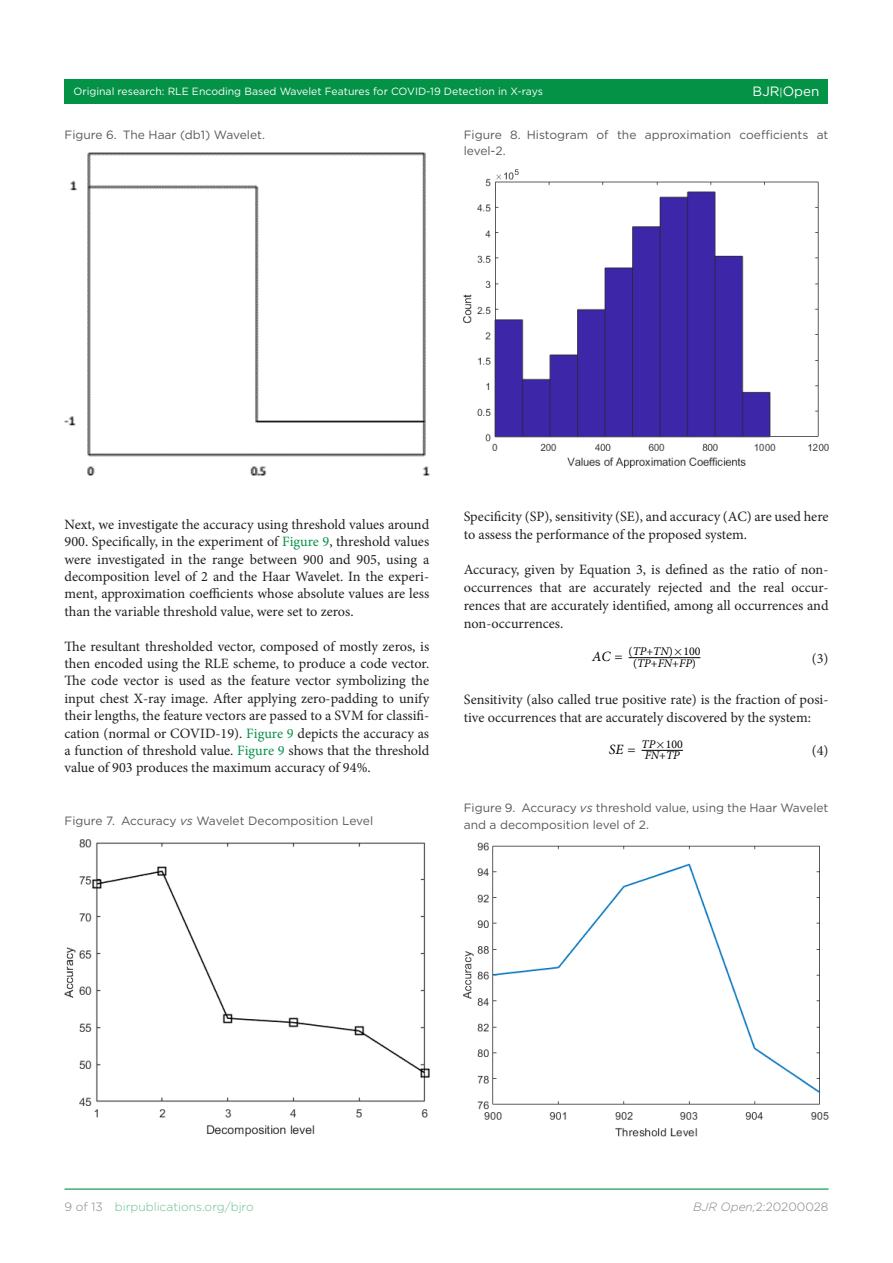
<style>
.page{position:relative;width:893px;height:1263px;background:#fff}
.page>*{position:absolute;margin:0;border:0;box-sizing:border-box;transform-origin:0 0}
.t1{font:14.25px/17.4px "Minion Pro";color:#231f20;text-align:justify}
.t2{font:italic 14.25px "Minion Pro";color:#000}
.t3{font:13.5px "Gotham";color:#fff}
.t4{font:12px/16.5px "Gotham";color:#57585a}
.t5{font:300 12px "Gotham";color:#68be90}
.t6{font:300 12px "Gotham";color:#808285}
.t7{font:11.85px/12.1px "Minion Pro";color:#000;text-align:center}
.t8{font:italic 11.85px/11.1px "Minion Pro";color:#000;text-align:right}
.t9{font:10.5px "Gotham";color:#fff}
.s1{font-size:10.5px}
.s2{color:#039246}
.s3{font-style:italic}
.s4{font-style:normal}
.s5{font-family:"CMSY7"}
.s6{font-size:14.25px}
.s7{font-style:normal;font-size:14.25px}
.s8{font-family:"CMSY7";font-style:normal}
.s9{color:#808285}
</style>
<div class="page">
<hr style="left:64px;top:1188px;width:764px;height:2px;background:#039246">
<div style="left:64px;top:79px;width:764px;height:24px;background:#039246"></div>
<hr style="left:629px;top:657px;width:71px;height:1px;background:#000">
<hr style="left:642px;top:750px;width:41px;height:1px;background:#000">
<img style="left:64px;top:153px;width:365px;height:322px">
<img style="left:64px;top:839px;width:365px;height:297px">
<img style="left:464px;top:169px;width:364px;height:299px">
<img style="left:464px;top:843px;width:364px;height:293px">
<p class="t9" style="left:74px;top:85px;width:471px">Original research: RLE Encoding Based Wavelet Features for COVID-19 Detection in X-rays</p>
<p class="t3" style="left:753px;top:82px;width:68px">BJR<span class="s1">|</span>Open</p>
<p class="t4" style="left:64px;top:126px;width:202px">Figure 6. The Haar (db1) Wavelet.</p>
<p class="t4" style="left:464px;top:126px;width:366px">Figure 8. Histogram of the approximation coefficients at level-2.</p>
<p class="t1" style="left:64px;top:516px;width:366px">Next, we investigate the accuracy using threshold values around 900. Specifically, in the experiment of <span class="s2">Figure 9</span>, threshold values were investigated in the range between 900 and 905, using a decomposition level of 2 and the Haar Wavelet. In the experi&shy;ment, approximation coefficients whose absolute values are less than the variable threshold value, were set to zeros.</p>
<p class="t1" style="left:64px;top:637px;width:366px">The resultant thresholded vector, composed of mostly zeros, is then encoded using the RLE scheme, to produce a code vector.<br>The code vector is used as the feature vector symbolizing the input chest X-ray image. After applying zero-padding to unify their lengths, the feature vectors are passed to a SVM for classifi&shy;cation (normal or COVID-19). <span class="s2">Figure 9</span> depicts the accuracy as a function of threshold value. <span class="s2">Figure 9</span> shows that the threshold value of 903 produces the maximum accuracy of 94%.</p>
<p class="t4" style="left:64px;top:812px;width:310px">Figure 7. Accuracy <span class="s3">vs</span> Wavelet Decomposition Level</p>
<p class="t1" style="left:464px;top:508px;width:366px;line-height:18px">Specificity (SP), sensitivity (SE), and accuracy (AC) are used here to assess the performance of the proposed system.</p>
<p class="t1" style="left:464px;top:561px;width:366px;line-height:18px">Accuracy, given by Equation 3, is defined as the ratio of non&shy;occurrences that are accurately rejected and the real occur&shy;rences that are accurately identified, among all occurrences and non-occurrences.</p>
<p class="t2" style="left:592px;top:647px;width:32px">AC <span class="s4">=</span></p>
<p class="t7" style="left:629px;top:645px;width:73px">(<span class="s3">TP</span>+<span class="s3">TN</span>)<span class="s5">×</span>100 (<span class="s3">TP</span>+<span class="s3">FN</span>+<span class="s3">FP</span>)</p>
<p class="t1" style="left:812px;top:650px;width:18px">(3)</p>
<p class="t1" style="left:464px;top:691px;width:366px;line-height:18px">Sensitivity (also called true positive rate) is the fraction of posi&shy;tive occurrences that are accurately discovered by the system:</p>
<p class="t8" style="left:609px;top:739px;width:76px"><span class="s6">SE</span> <span class="s7">=</span> TP<span class="s8">×</span><span class="s4">100<br></span>FN<span class="s4">+</span>TP</p>
<p class="t1" style="left:812px;top:742px;width:18px">(4)</p>
<p class="t4" style="left:464px;top:799px;width:366px">Figure 9. Accuracy <span class="s3">vs</span> threshold value, using the Haar Wavelet and a decomposition level of 2.</p>
<p class="t5" style="left:64px;top:1199px;width:191px"><span class="s9">9 of 13</span> birpublications.org/bjro</p>
<p class="t6" style="left:693px;top:1199px;width:137px"><span class="s3">BJR Open;</span>2:20200028</p>
</div>
